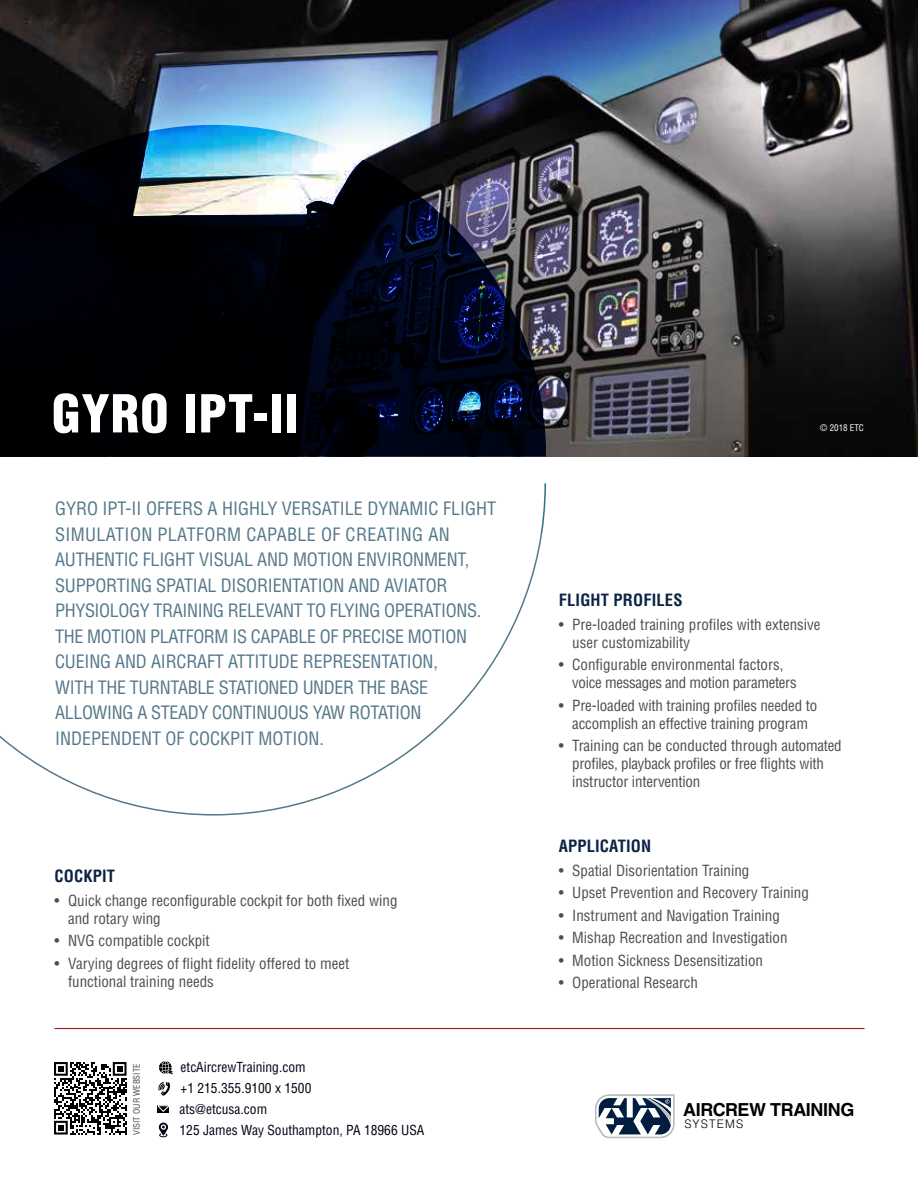
<style>
.page{position:relative;width:918px;height:1188px;background:#fff}
.page>*{position:absolute;margin:0;border:0;box-sizing:border-box;transform-origin:0 0}
.t1{font:900 condensed 51px "Helvetica LT Std";letter-spacing:.02em;color:#fff}
.t2{font:condensed 18px/25.5px "Helvetica LT Std";letter-spacing:-.01em;color:#547789}
.t3{font:700 18px "Helvetica LT Std";letter-spacing:-.025em;color:#000101}
.t4{font:700 condensed 16.5px "Helvetica LT Std";letter-spacing:.01em;color:#0d2345}
.t5{font:condensed 15px/18px "Helvetica LT Std";color:#4d4d4f}
.t6{font:condensed 13.5px/20.7px "Helvetica LT Std";color:#000014}
.t7{font:300 11.85px "Helvetica LT Std";letter-spacing:.09em;color:#000101}
.t8{font:condensed 9px "Helvetica LT Std";color:#fff}
.t9{font:condensed 8.7px "Helvetica LT Std";color:#4d4d4f}
</style>
<div class="page">
<svg style="left:0;top:532px;width:543px;height:284px"></svg>
<svg style="left:595px;top:1094px;width:80px;height:44px"></svg>
<hr style="left:55px;top:1028px;width:810px;height:1px;background:#9f1d21">
<svg style="left:159px;top:1123px;width:9px;height:14px"></svg>
<div style="left:158px;top:1106px;width:11px;height:7px;background:#000101"></div>
<svg style="left:157px;top:1105px;width:12px;height:7px"></svg>
<svg style="left:159px;top:1061px;width:14px;height:14px"></svg>
<svg style="left:159px;top:1082px;width:11px;height:14px"></svg>
<img style="left:0;top:0;width:918px;height:456px">
<svg style="left:0;top:125px;width:546px;height:331px;background:#1b212a"></svg>
<svg style="left:54px;top:1062px;width:73px;height:73px"></svg>
<p class="t1" style="left:52px;top:381px;width:248px">GYRO IPT-II</p>
<p class="t2" style="left:55px;top:496px;width:442px">GYRO IPT-II OFFERS A HIGHLY VERSATILE DYNAMIC FLIGHT SIMULATION PLATFORM CAPABLE OF CREATING AN AUTHENTIC FLIGHT VISUAL AND MOTION ENVIRONMENT, SUPPORTING SPATIAL DISORIENTATION AND AVIATOR PHYSIOLOGY TRAINING RELEVANT TO FLYING OPERATIONS.<br>THE MOTION PLATFORM IS CAPABLE OF PRECISE MOTION CUEING AND AIRCRAFT ATTITUDE REPRESENTATION,<br>WITH THE TURNTABLE STATIONED UNDER THE BASE ALLOWING A STEADY CONTINUOUS YAW ROTATION INDEPENDENT OF COCKPIT MOTION.</p>
<h4 class="t4" style="left:55px;top:865px;width:62px">COCKPIT</h4>
<p class="t5" style="left:68px;top:891px;width:331px;text-indent:-14px">• Quick change reconfgurable cockpit for both fxed wing and rotary wing</p>
<p class="t5" style="left:55px;top:932px;width:157px">• NVG compatible cockpit</p>
<p class="t5" style="left:68px;top:954px;width:283px;text-indent:-14px">• Varying degrees of fight fdelity offered to meet functional training needs</p>
<p class="t9" style="left:131px;top:1135px;width:73px;rotate:-90deg">VISIT OUR WEBSITE</p>
<p class="t6" style="left:180px;top:1057px;width:133px">etcAircrewTraining.com +1 215.355.9100 x 1500 ats@etcusa.com</p>
<p class="t6" style="left:180px;top:1119px;width:246px">125 James Way Southampton, PA 18966 USA</p>
<p class="t8" style="left:820px;top:423px;width:45px">© 2018 ETC</p>
<h4 class="t4" style="left:559px;top:589px;width:125px">FLIGHT PROFILES</h4>
<p class="t5" style="left:572px;top:615px;width:250px;text-indent:-14px">• Pre-loaded training profles with extensive user customizability</p>
<p class="t5" style="left:572px;top:656px;width:226px;text-indent:-14px">• Confgurable environmental factors, voice messages and motion parameters</p>
<p class="t5" style="left:559px;top:696px;width:260px;text-align:center">• Pre-loaded with training profles needed to accomplish an effective training program</p>
<p class="t5" style="left:572px;top:737px;width:271px;text-indent:-14px">• Training can be conducted through automated profles, playback profles or free fights with instructor intervention</p>
<h4 class="t4" style="left:559px;top:835px;width:94px">APPLICATION</h4>
<p class="t5" style="left:559px;top:861px;width:192px">• Spatial Disorientation Training</p>
<p class="t5" style="left:559px;top:884px;width:252px">• Upset Prevention and Recovery Training</p>
<p class="t5" style="left:559px;top:906px;width:223px">• Instrument and Navigation Training</p>
<p class="t5" style="left:559px;top:929px;width:230px">• Mishap Recreation and Investigation</p>
<p class="t5" style="left:559px;top:951px;width:206px">• Motion Sickness Desensitization</p>
<p class="t5" style="left:559px;top:974px;width:141px">• Operational Research</p>
<p class="t3" style="left:683px;top:1098px;width:173px">AIRCREW TRAINING</p>
<p class="t7" style="left:685px;top:1116px;width:60px">SYSTEMS</p>
</div>
